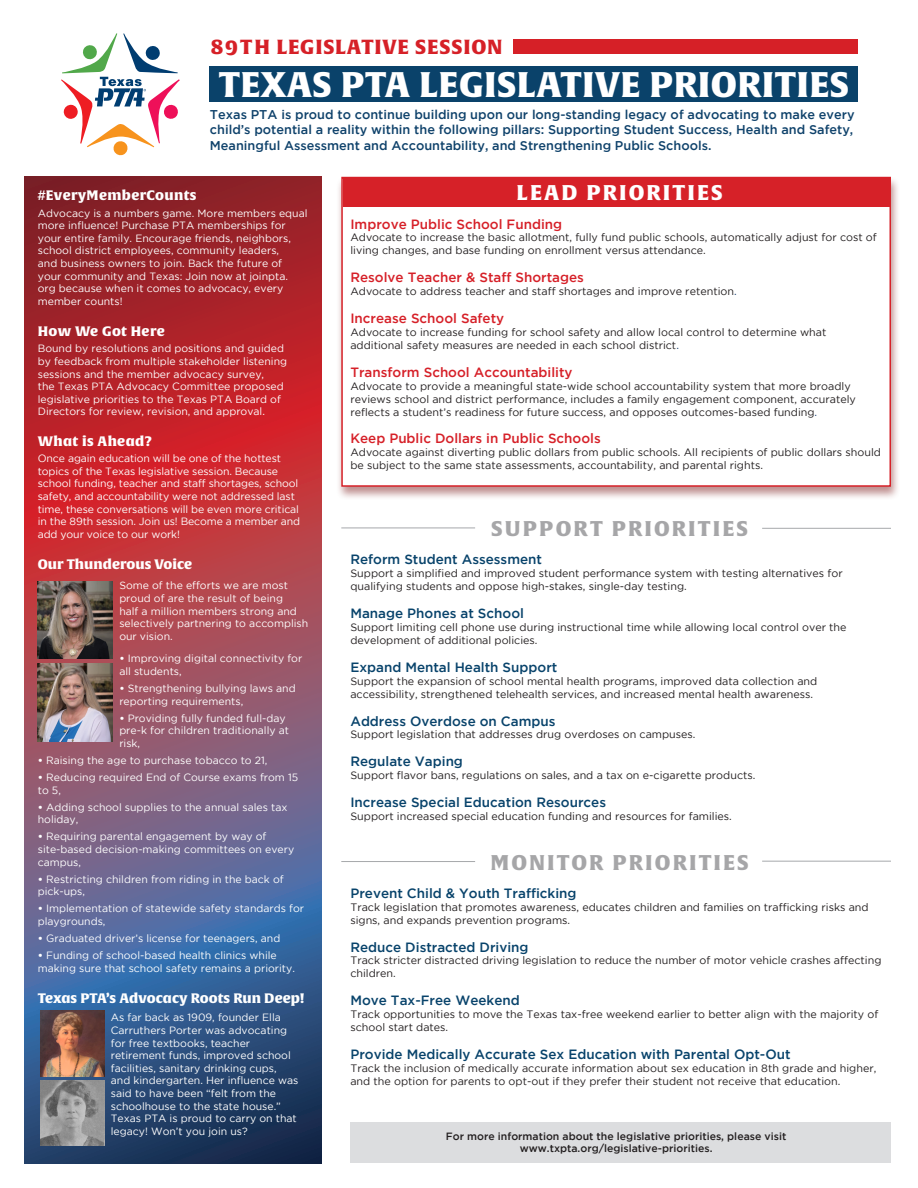
<style>
.page{position:relative;width:918px;height:1188px;background:#fff}
.page>*{position:absolute;margin:0;border:0;box-sizing:border-box;transform-origin:0 0}
.t1{font:34.95px "Alverata Informal Bl";letter-spacing:.01em;color:#fff}
.t2{font:21px "Alverata Informal Bl";letter-spacing:.1em;color:#a6a6a8}
.t3{font:21px "Alverata Informal Bl";letter-spacing:.1em;color:#fff}
.t4{font:20.1px "Alverata Informal Bl";letter-spacing:.04em;color:#d62027}
.t5{font:13.5px "Alverata Informal Bl";color:#fff}
.t6{font:13.5px "Alverata Informal Bl";letter-spacing:.025em;color:#fff}
.t7{font:500 13.35px "Gotham";color:#08436b}
.t8{font:500 13.35px "Gotham";color:#d62028}
.t9{font:500 12.75px/15.3px "Gotham";color:#0f426b;text-align:justify}
.t10{font:10.8px/12.9px "Gotham";color:#231f20}
.t11{font:10.5px/12.6px "Gotham";color:#fff}
.t12{font:500 10.5px/12.6px "Gotham";color:#231f20;text-align:center}
.s1{color:#163d6f}
.s2{font-weight:700}
</style>
<div class="page">
<svg style="left:25px;top:177px;width:297px;height:986px;background:#85425a"></svg>
<div style="left:350px;top:1123px;width:541px;height:40px;background:#dcdddf"></div>
<div style="left:335px;top:175px;width:566px;height:326px;background:#6e0000;opacity:.44"></div>
<div style="left:341px;top:177px;width:550px;height:310px;background:#fff;border:2px solid #d62128"></div>
<div style="left:343px;top:178px;width:547px;height:29px;background:#d62128"></div>
<svg style="left:61px;top:33px;width:119px;height:123px"></svg>
<div style="left:210px;top:66px;width:648px;height:35px;background:#0a426a"></div>
<div style="left:513px;top:39px;width:345px;height:15px;background:#d62027"></div>
<img style="left:41px;top:1011px;width:63px;height:66px">
<img style="left:41px;top:1080px;width:63px;height:66px">
<img style="left:38px;top:581px;width:75px;height:78px">
<img style="left:38px;top:664px;width:75px;height:77px">
<hr style="left:341px;top:528px;width:134px;height:1px;background:#a6a8ab">
<hr style="left:762px;top:528px;width:129px;height:1px;background:#a6a8ab">
<hr style="left:341px;top:861px;width:134px;height:1px;background:#a6a8ab">
<hr style="left:762px;top:861px;width:129px;height:1px;background:#a6a8ab">
<h3 class="t4" style="left:211px;top:34px;width:294px">89TH LEGISLATIVE SESSION</h3>
<h1 class="t1" style="left:219px;top:62px;width:632px">TEXAS PTA LEGISLATIVE PRIORITIES</h1>
<p class="t9" style="left:210px;top:107px;width:646px">Texas PTA is proud to continue building upon our long-standing legacy of advocating to make every child’s potential a reality within the following pillars: Supporting Student Success, Health and Safety, Meaningful Assessment and Accountability, and Strengthening Public Schools.</p>
<h2 class="t3" style="left:517px;top:180px;width:208px">LEAD PRIORITIES</h2>
<p class="t8" style="left:350px;top:216px;width:213px">Improve Public School Funding</p>
<p class="t10" style="left:350px;top:231px;width:528px">Advocate to increase the basic allotment, fully fund public schools, automatically adjust for cost of living changes, and base funding on enrollment versus attendance.</p>
<p class="t6" style="left:38px;top:187px;width:160px">#EveryMemberCounts</p>
<p class="t11" style="left:38px;top:206px;width:271px">Advocacy is a numbers game. More members equal more influence! Purchase PTA memberships for your entire family. Encourage friends, neighbors, school district employees, community leaders,<br>and business owners to join. Back the future of your community and Texas: Join now at joinpta. org because when it comes to advocacy, every member counts!</p>
<p class="t8" style="left:350px;top:270px;width:235px">Resolve Teacher &amp; Staff Shortages</p>
<p class="t10" style="left:350px;top:285px;width:388px">Advocate to address teacher and staff shortages and improve retention<span class="s1">.</span></p>
<p class="t6" style="left:38px;top:322px;width:129px">How We Got Here</p>
<p class="t11" style="left:38px;top:342px;width:251px">Bound by resolutions and positions and guided by feedback from multiple stakeholder listening sessions and the member advocacy survey,<br>the Texas PTA Advocacy Committee proposed legislative priorities to the Texas PTA Board of Directors for review, revision, and approval.</p>
<p class="t6" style="left:38px;top:433px;width:115px">What is Ahead?</p>
<p class="t11" style="left:38px;top:452px;width:264px">Once again education will be one of the hottest topics of the Texas legislative session. Because school funding, teacher and staff shortages, school safety, and accountability were not addressed last time, these conversations will be even more critical in the 89th session. Join us! Become a member and add your voice to our work!</p>
<p class="t5" style="left:38px;top:556px;width:156px">Our Thunderous Voice</p>
<p class="t11" style="left:119px;top:579px;width:190px">Some of the efforts we are most proud of are the result of being<br>half a million members strong and selectively partnering to accomplish our vision.</p>
<p class="t11" style="left:119px;top:652px;width:185px"><span class="s2">•</span> Improving digital connectivity for all students,</p>
<p class="t11" style="left:119px;top:682px;width:178px"><span class="s2">•</span> Strengthening bullying laws and reporting requirements,</p>
<p class="t11" style="left:119px;top:711px;width:171px"><span class="s2">•</span> Providing fully funded full-day pre-k for children traditionally at risk,</p>
<p class="t11" style="left:38px;top:754px;width:231px"><span class="s2">•</span> Raising the age to purchase tobacco to 21,</p>
<p class="t11" style="left:38px;top:771px;width:262px"><span class="s2">•</span> Reducing required End of Course exams from 15 to 5,</p>
<p class="t11" style="left:38px;top:801px;width:251px"><span class="s2">•</span> Adding school supplies to the annual sales tax holiday,</p>
<p class="t11" style="left:38px;top:830px;width:258px"><span class="s2">•</span> Requiring parental engagement by way of site-based decision-making committees on every campus,</p>
<p class="t11" style="left:38px;top:873px;width:247px"><span class="s2">•</span> Restricting children from riding in the back of pick-ups,</p>
<p class="t11" style="left:38px;top:902px;width:268px"><span class="s2">•</span> Implementation of statewide safety standards for playgrounds,</p>
<p class="t11" style="left:38px;top:932px;width:244px"><span class="s2">•</span> Graduated driver’s license for teenagers, and</p>
<p class="t11" style="left:38px;top:949px;width:259px"><span class="s2">•</span> Funding of school-based health clinics while making sure that school safety remains a priority.</p>
<p class="t5" style="left:38px;top:989px;width:268px">Texas PTA’s Advocacy Roots Run Deep!</p>
<p class="t11" style="left:111px;top:1011px;width:189px">As far back as 1909, founder Ella<br>Carruthers Porter was advocating for free textbooks, teacher retirement funds, improved school facilities, sanitary drinking cups, and kindergarten. Her influence was said to have been “felt from the schoolhouse to the state house.”<br>Texas PTA is proud to carry on that legacy! Won’t you join us?</p>
<p class="t8" style="left:350px;top:311px;width:155px">Increase School Safety</p>
<p class="t10" style="left:350px;top:326px;width:478px">Advocate to increase funding for school safety and allow local control to determine what additional safety measures are needed in each school district<span class="s1">.</span></p>
<p class="t8" style="left:350px;top:365px;width:224px">Transform School Accountability</p>
<p class="t10" style="left:350px;top:379px;width:507px">Advocate to provide a meaningful state-wide school accountability system that more broadly reviews school and district performance, includes a family engagement component, accurately reflects a student’s readiness for future success, and opposes outcomes-based funding<span class="s1">.</span></p>
<p class="t8" style="left:350px;top:431px;width:252px">Keep Public Dollars in Public Schools</p>
<p class="t10" style="left:350px;top:446px;width:532px">Advocate against diverting public dollars from public schools. All recipients of public dollars should be subject to the same state assessments, accountability, and parental rights.</p>
<h2 class="t2" style="left:491px;top:515px;width:258px">SUPPORT PRIORITIES</h2>
<p class="t7" style="left:350px;top:552px;width:193px">Reform Student Assessment</p>
<p class="t10" style="left:350px;top:567px;width:494px">Support a simplified and improved student performance system with testing alternatives for qualifying students and oppose high-stakes, single-day testing.</p>
<p class="t7" style="left:350px;top:606px;width:175px">Manage Phones at School</p>
<p class="t10" style="left:350px;top:621px;width:498px">Support limiting cell phone use during instructional time while allowing local control over the development of additional policies.</p>
<p class="t7" style="left:350px;top:660px;width:209px">Expand Mental Health Support</p>
<p class="t10" style="left:350px;top:674px;width:468px">Support the expansion of school mental health programs, improved data collection and accessibility, strengthened telehealth services, and increased mental health awareness.</p>
<p class="t7" style="left:350px;top:713px;width:207px">Address Overdose on Campus</p>
<p class="t10" style="left:350px;top:728px;width:347px">Support legislation that addresses drug overdoses on campuses.</p>
<p class="t7" style="left:350px;top:754px;width:114px">Regulate Vaping</p>
<p class="t10" style="left:350px;top:769px;width:407px">Support flavor bans, regulations on sales, and a tax on e-cigarette products.</p>
<p class="t7" style="left:350px;top:795px;width:257px">Increase Special Education Resources</p>
<p class="t10" style="left:350px;top:810px;width:383px">Support increased special education funding and resources for families.</p>
<h2 class="t2" style="left:490px;top:849px;width:260px">MONITOR PRIORITIES</h2>
<p class="t7" style="left:350px;top:886px;width:228px">Prevent Child &amp; Youth Trafficking</p>
<p class="t10" style="left:350px;top:900px;width:520px">Track legislation that promotes awareness, educates children and families on trafficking risks and signs, and expands prevention programs.</p>
<p class="t7" style="left:350px;top:939px;width:180px">Reduce Distracted Driving</p>
<p class="t10" style="left:350px;top:954px;width:533px">Track stricter distracted driving legislation to reduce the number of motor vehicle crashes affecting children.</p>
<p class="t7" style="left:350px;top:993px;width:171px">Move Tax-Free Weekend</p>
<p class="t10" style="left:350px;top:1008px;width:529px">Track opportunities to move the Texas tax-free weekend earlier to better align with the majority of school start dates.</p>
<p class="t7" style="left:350px;top:1047px;width:442px">Provide Medically Accurate Sex Education with Parental Opt-Out</p>
<p class="t10" style="left:350px;top:1061px;width:528px">Track the inclusion of medically accurate information about sex education in 8th grade and higher, and the option for parents to opt-out if they prefer their student not receive that education.</p>
<p class="t12" style="left:446px;top:1130px;width:342px">For more information about the legislative priorities, please visit www.txpta.org/legislative-priorities.</p>
</div>
